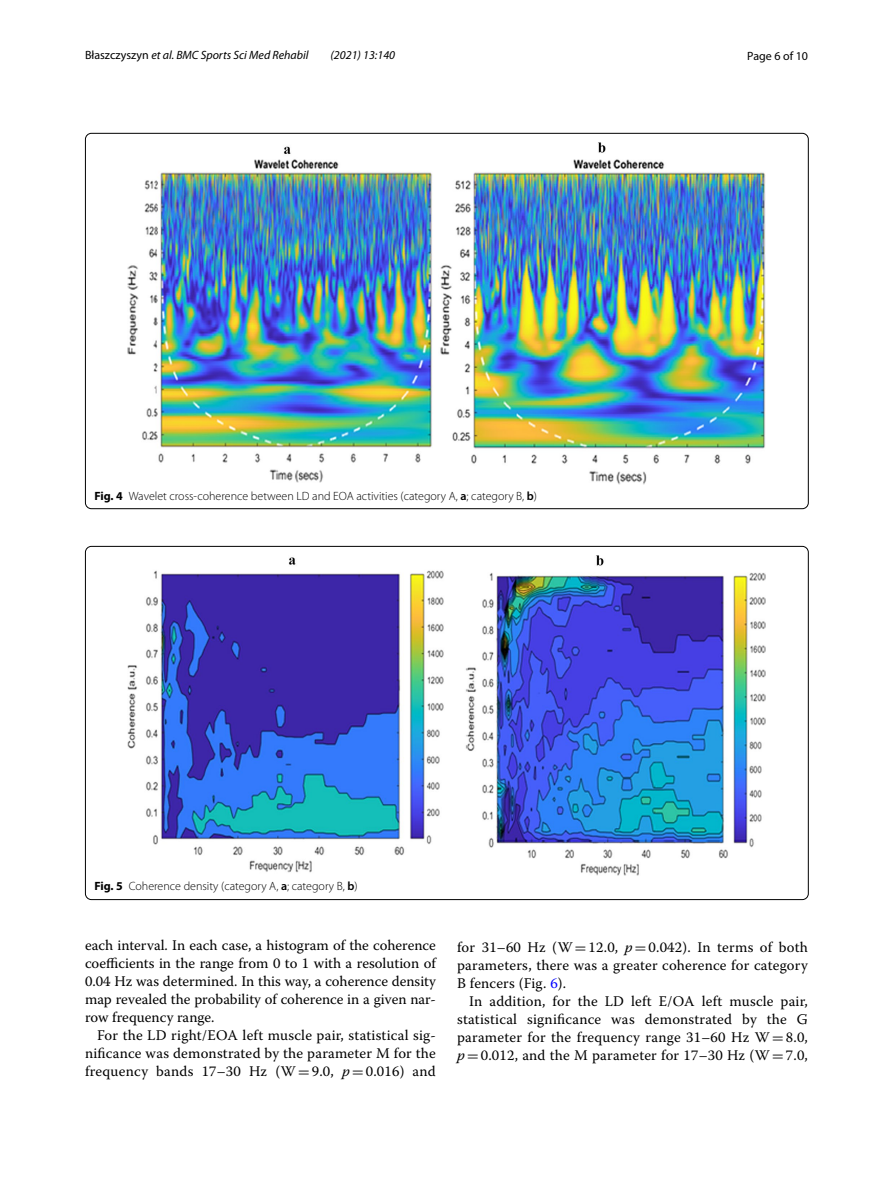
<style>
.page{position:relative;width:893px;height:1187px;background:#fff}
.page>*{position:absolute;margin:0;border:0;box-sizing:border-box;transform-origin:0 0}
.t1{font:14.7px/18px "Warnock Pro";letter-spacing:.015em;color:#000;text-align:justify}
.t2{font:300 12px "Myriad Pro";color:#000}
.t3{font:italic 12px "Myriad Pro";color:#000}
.t4{font:12px "Myriad Pro";color:#000}
.s1{font-style:normal}
.s2{font-weight:700}
.s3{font-weight:600}
.s4{font-family:"MTSY"}
.s5{font-style:italic}
.s6{color:#00f}
</style>
<div class="page">
<img style="left:128px;top:142px;width:638px;height:342px">
<img style="left:128px;top:555px;width:638px;height:320px">
<p class="t3" style="left:85px;top:48px;width:225px"><span class="s1">Błaszczyszyn</span> et al. BMC Sports Sci Med Rehabil</p>
<p class="t3" style="left:331px;top:48px;width:66px">(2021) 13:140</p>
<p class="t4" style="left:747px;top:48px;width:62px">Page 6 of 10</p>
<p class="t2" style="left:94px;top:489px;width:444px"><span class="s2">Fig. 4</span> Wavelet cross-coherence between LD and EOA activities (category A, <span class="s3">a</span>; category B, <span class="s3">b</span>)</p>
<p class="t2" style="left:94px;top:879px;width:265px"><span class="s2">Fig. 5</span> Coherence density (category A, <span class="s3">a</span>; category B, <span class="s3">b</span>)</p>
<p class="t1" style="left:85px;top:935px;width:352px">each interval. In each case, a histogram of the coherence coefficients in the range from 0 to 1 with a resolution of 0.04 Hz was determined. In this way, a coherence density map revealed the probability of coherence in a given nar&shy;row frequency range.</p>
<p class="t1" style="left:85px;top:1025px;width:352px;text-indent:12px">For the LD right/EOA left muscle pair, statistical sig&shy;nificance was demonstrated by the parameter M for the frequency bands 17–30 Hz (W<span class="s4">=</span>9.0, <span class="s5">p</span><span class="s4">=</span>0.016) and</p>
<p class="t1" style="left:457px;top:937px;width:352px">for 31–60 Hz (W<span class="s4">=</span>12.0, <span class="s5">p</span><span class="s4">=</span>0.042). In terms of both parameters, there was a greater coherence for category B fencers (Fig. <span class="s6">6</span>).</p>
<p class="t1" style="left:457px;top:991px;width:352px;text-indent:12px">In addition, for the LD left E/OA left muscle pair, statistical significance was demonstrated by the G parameter for the frequency range 31–60 Hz W<span class="s4">=</span>8.0, <span class="s5">p</span><span class="s4">=</span>0.012, and the M parameter for 17–30 Hz (W<span class="s4">=</span>7.0,</p>
</div>
